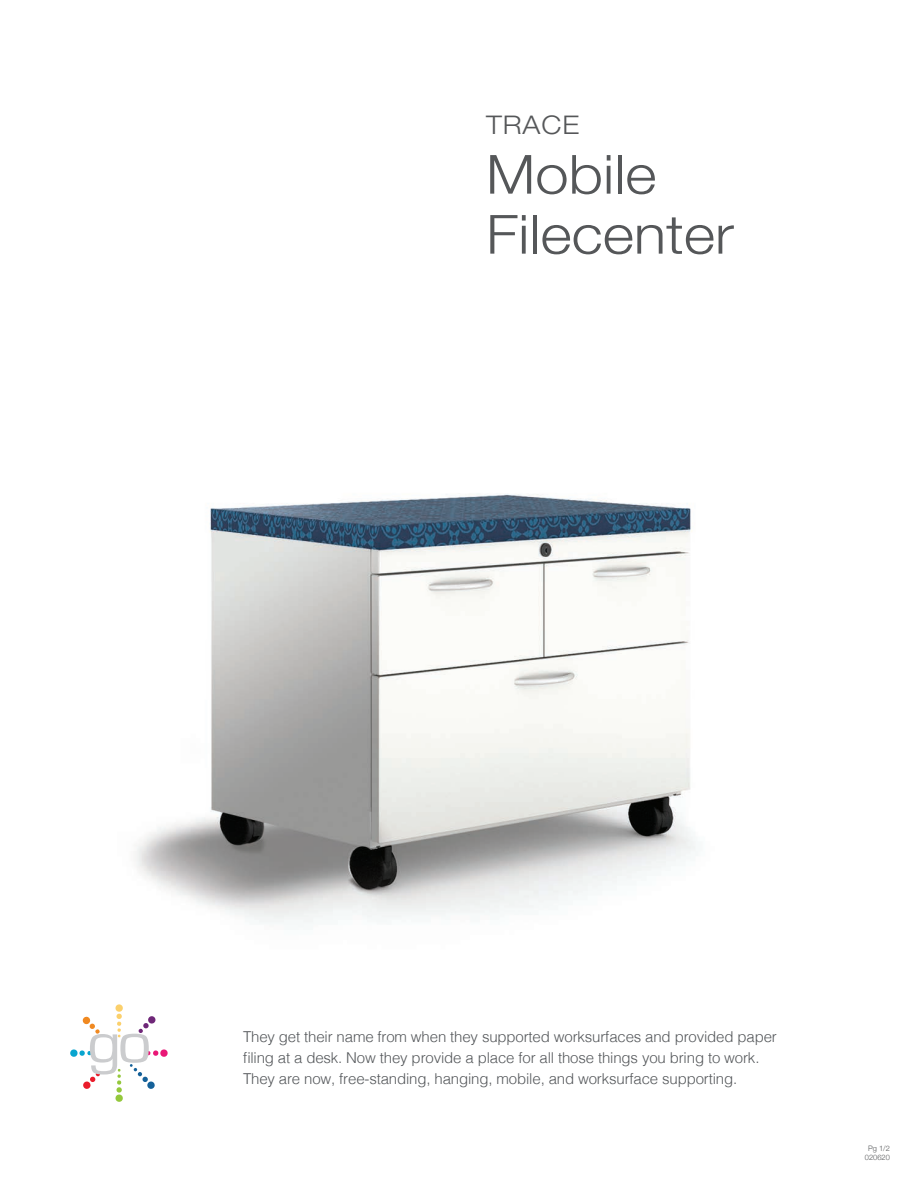
<style>
.page{position:relative;width:918px;height:1188px;background:#fff}
.page>*{position:absolute;margin:0;border:0;box-sizing:border-box;transform-origin:0 0}
.t1{font:300 54px/60px "Helvetica Neue";color:#555759;scale:1.11 1}
.t2{font:300 25.65px "Helvetica Neue";letter-spacing:.035em;color:#555759;scale:1.11 1}
.t3{font:300 15px/21px "Helvetica";letter-spacing:-.01em;color:#54575a}
.t4{font:300 7.5px "Helvetica Neue";color:#555759}
</style>
<div class="page">
<img style="left:135px;top:494px;width:561px;height:429px">
<svg style="left:70px;top:1004px;width:98px;height:98px"></svg>
<p class="t2" style="left:486px;top:104px;width:86px">TRACE</p>
<p class="t1" style="left:486px;top:140px;width:225px">Mobile<br>Filecenter</p>
<p class="t3" style="left:243px;top:1025px;width:535px">They get their name from when they supported worksurfaces and provided paper filing at a desk. Now they provide a place for all those things you bring to work.<br>They are now, free-standing, hanging, mobile, and worksurface supporting.</p>
<p class="t4" style="left:868px;top:1142px;width:23px">Pg 1/2</p>
<p class="t4" style="left:865px;top:1151px;width:27px">020620</p>
</div>
